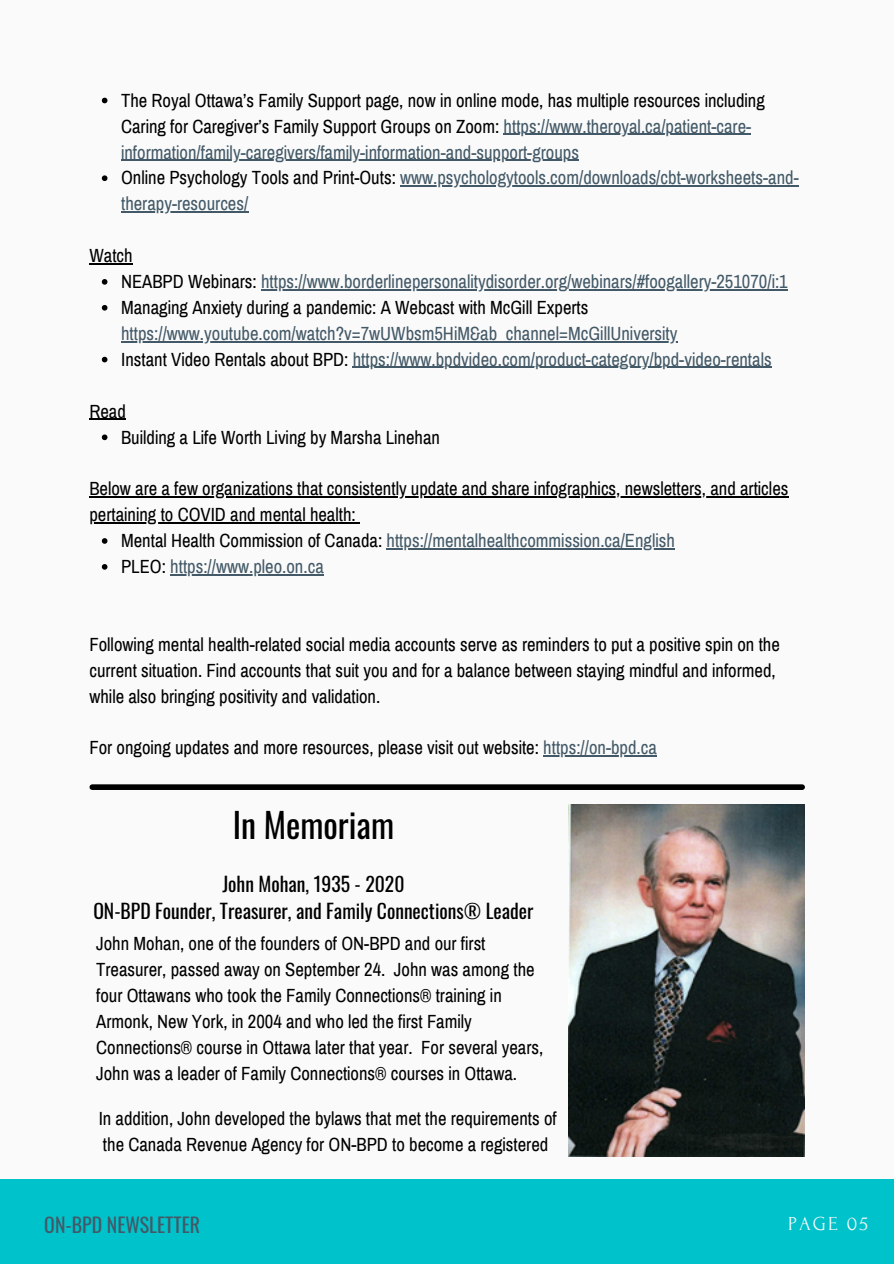
<style>
.page{position:relative;width:894px;height:1264px;background:#fff}
.page>*{position:absolute;margin:0;border:0;box-sizing:border-box;transform-origin:0 0}
.t1{font:33.9px "Oswald";color:#000}
.t2{font:19.8px "Oswald";color:#435967}
.t3{font:19.8px "Forum";letter-spacing:.1em;color:#fafafa}
.t4{font:19.65px "Oswald";color:#000}
.t5{font:18.6px/26px "Archivo Narrow";color:#000}
.t6{font:18.6px/26px "Archivo Narrow";color:#435967}
.s1{color:#435967}
.s2{color:#000}
</style>
<div class="page">
<div style="left:0;top:0;width:893px;height:1263px;background:#fafafa"></div>
<div style="left:0;top:1178px;width:893px;height:85px;background:#00c2cb"></div>
<svg style="left:102px;top:98px;width:5px;height:5px"></svg>
<hr style="left:503px;top:134px;width:248px;height:1px;background:#435967">
<hr style="left:121px;top:160px;width:458px;height:1px;background:#435967">
<svg style="left:102px;top:175px;width:5px;height:6px"></svg>
<hr style="left:400px;top:185px;width:398px;height:2px;background:#435967">
<hr style="left:121px;top:211px;width:127px;height:1px;background:#435967">
<svg style="left:102px;top:279px;width:5px;height:6px"></svg>
<hr style="left:261px;top:289px;width:526px;height:1px;background:#435967">
<svg style="left:102px;top:305px;width:5px;height:5px"></svg>
<hr style="left:121px;top:341px;width:556px;height:1px;background:#435967">
<svg style="left:102px;top:357px;width:5px;height:5px"></svg>
<hr style="left:352px;top:367px;width:419px;height:1px;background:#435967">
<svg style="left:102px;top:434px;width:5px;height:6px"></svg>
<svg style="left:102px;top:538px;width:5px;height:6px"></svg>
<hr style="left:386px;top:548px;width:288px;height:1px;background:#435967">
<svg style="left:102px;top:564px;width:5px;height:5px"></svg>
<hr style="left:170px;top:574px;width:154px;height:1px;background:#435967">
<hr style="left:89px;top:263px;width:44px;height:1px;background:#000">
<hr style="left:89px;top:419px;width:37px;height:1px;background:#000">
<hr style="left:89px;top:496px;width:699px;height:1px;background:#000">
<hr style="left:89px;top:522px;width:267px;height:1px;background:#000">
<hr style="left:543px;top:755px;width:113px;height:1px;background:#435967">
<div style="left:92px;top:784px;width:710px;height:6px;background:#000"></div>
<img style="left:568px;top:804px;width:236px;height:351px">
<p class="t5" style="left:121px;top:87px;width:645px">The Royal Ottawa’s Family Support page, now in online mode, has multiple resources including<br>Caring for Caregiver’s Family Support Groups on Zoom: <span class="s1">https://www.theroyal.ca/patient-care&shy;information/family-caregivers/family-information-and-support-groups</span></p>
<p class="t6" style="left:121px;top:165px;width:679px"><span class="s2">Online Psychology Tools and Print-Outs:</span> www.psychologytools.com/downloads/cbt-worksheets-and&shy;therapy-resources/</p>
<p class="t5" style="left:89px;top:243px;width:45px">Watch</p>
<p class="t6" style="left:121px;top:269px;width:668px"><span class="s2">NEABPD Webinars:</span> https://www.borderlinepersonalitydisorder.org/webinars/#foogallery-251070/i:1</p>
<p class="t6" style="left:121px;top:295px;width:557px"><span class="s2">Managing Anxiety during a pandemic: A Webcast with McGill Experts </span>https://www.youtube.com/watch?v=7wUWbsm5HiM&amp;ab_channel=McGillUniversity</p>
<p class="t6" style="left:121px;top:346px;width:652px"><span class="s2">Instant Video Rentals about BPD:</span> https://www.bpdvideo.com/product-category/bpd-video-rentals</p>
<p class="t5" style="left:89px;top:398px;width:38px">Read</p>
<p class="t5" style="left:121px;top:424px;width:320px">Building a Life Worth Living by Marsha Linehan</p>
<p class="t5" style="left:89px;top:476px;width:700px">Below are a few organizations that consistently update and share infographics, newsletters, and articles pertaining to COVID and mental health:</p>
<p class="t6" style="left:121px;top:528px;width:555px"><span class="s2">Mental Health Commission of Canada:</span> https://mentalhealthcommission.ca/English</p>
<p class="t6" style="left:121px;top:554px;width:204px"><span class="s2">PLEO:</span> https://www.pleo.on.ca</p>
<p class="t5" style="left:89px;top:631px;width:691px">Following mental health-related social media accounts serve as reminders to put a positive spin on the current situation. Find accounts that suit you and for a balance between staying mindful and informed, while also bringing positivity and validation.</p>
<p class="t5" style="left:89px;top:735px;width:569px">For ongoing updates and more resources, please visit out website: <span class="s1">https://on-bpd.ca</span></p>
<p class="t1" style="left:233px;top:799px;width:163px">In Memoriam</p>
<p class="t4" style="left:222px;top:869px;width:184px">John Mohan, 1935 - 2020</p>
<p class="t4" style="left:93px;top:896px;width:441px">ON-BPD Founder, Treasurer, and Family Connections® Leader</p>
<p class="t5" style="left:96px;top:931px;width:448px">John Mohan, one of the founders of ON-BPD and our first Treasurer, passed away on September 24. John was among the four Ottawans who took the Family Connections® training in Armonk, New York, in 2004 and who led the first Family Connections® course in Ottawa later that year. For several years, John was a leader of Family Connections® courses in Ottawa.</p>
<p class="t5" style="left:99px;top:1105px;width:459px">In addition, John developed the bylaws that met the requirements of the Canada Revenue Agency for ON-BPD to become a registered</p>
<p class="t2" style="left:44px;top:1209px;width:157px">ON-BPD NEWSLETTER</p>
<p class="t3" style="left:788px;top:1212px;width:81px">PAGE 05</p>
</div>
